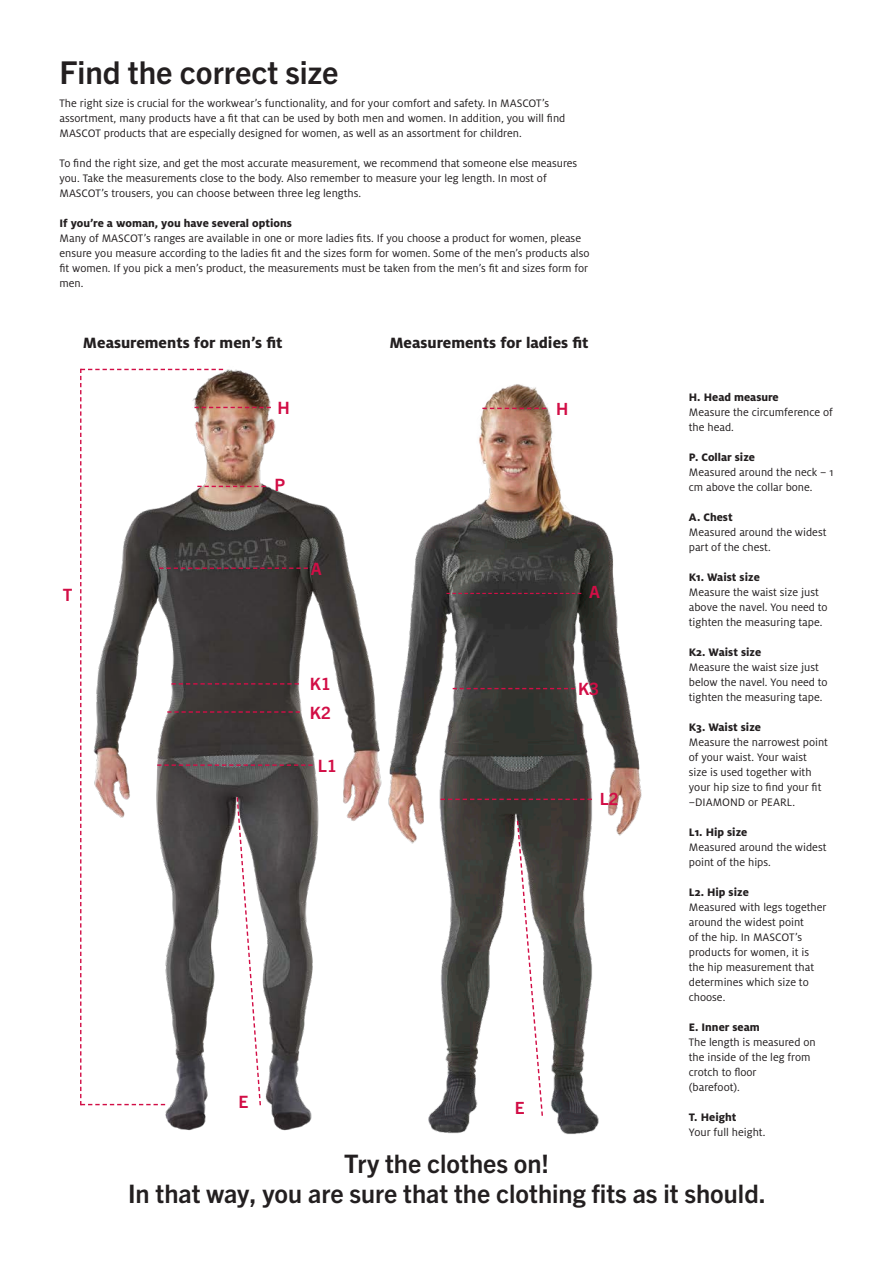
<style>
.page{position:relative;width:893px;height:1263px;background:#fff}
.page>*{position:absolute;margin:0;border:0;box-sizing:border-box;transform-origin:0 0}
.t1{font:700 31.5px "Trade Gothic Next LT Pro";color:#231f20}
.t2{font:700 25.5px/30px "Trade Gothic Next LT Pro";color:#231f20;text-align:center}
.t3{font:700 16.95px/28.2px "Trade Gothic Next LT Pro";color:#d20e46}
.t4{font:700 16.8px "Trade Gothic Next LT Pro";color:#d20e46}
.t5{font:800 16.5px "Milo Pro";color:#231f20}
.t6{font:12px/15px "Milo Pro";color:#231f20}
.t7{font:800 12px "Milo Pro";color:#231f20}
</style>
<div class="page">
<img style="left:80px;top:368px;width:265px;height:763px">
<svg style="left:80px;top:369px;width:233px;height:738px"></svg>
<img style="left:345px;top:384px;width:297px;height:750px">
<svg style="left:516px;top:819px;width:28px;height:298px"></svg>
<svg style="left:482px;top:408px;width:64px;height:1px"></svg>
<svg style="left:441px;top:799px;width:151px;height:1px"></svg>
<svg style="left:446px;top:593px;width:135px;height:1px"></svg>
<svg style="left:453px;top:688px;width:122px;height:1px"></svg>
<h1 class="t1" style="left:60px;top:50px;width:281px">Find the correct size</h1>
<p class="t6" style="left:60px;top:96px;width:507px">The right size is crucial for the workwear’s functionality, and for your comfort and safety. In MASCOT’s assortment, many products have a fit that can be used by both men and women. In addition, you will find<br>MASCOT products that are especially designed for women, as well as an assortment for children.</p>
<p class="t6" style="left:60px;top:156px;width:519px">To find the right size, and get the most accurate measurement, we recommend that someone else measures you. Take the measurements close to the body. Also remember to measure your leg length. In most of<br>MASCOT’s trousers, you can choose between three leg lengths.</p>
<p class="t7" style="left:60px;top:217px;width:234px">If you’re a woman, you have several options</p>
<p class="t6" style="left:60px;top:231px;width:531px">Many of MASCOT’s ranges are available in one or more ladies fits. If you choose a product for women, please ensure you measure according to the ladies fit and the sizes form for women. Some of the men’s products also fit women. If you pick a men’s product, the measurements must be taken from the men’s fit and sizes form for men.</p>
<h3 class="t5" style="left:83px;top:333px;width:201px">Measurements for men’s fit</h3>
<h3 class="t5" style="left:389px;top:333px;width:201px">Measurements for ladies fit</h3>
<h3 class="t3" style="left:63px;top:580px;width:11px">T</h3>
<h3 class="t3" style="left:277px;top:393px;width:14px">H</h3>
<h3 class="t3" style="left:275px;top:469px;width:12px">P</h3>
<h3 class="t3" style="left:311px;top:553px;width:13px">A</h3>
<h3 class="t4" style="left:556px;top:397px;width:14px">H</h3>
<h3 class="t4" style="left:589px;top:580px;width:12px">A</h3>
<h3 class="t3" style="left:310px;top:669px;width:22px">K1<br>K2</h3>
<h3 class="t3" style="left:578px;top:674px;width:22px">K3</h3>
<h3 class="t3" style="left:318px;top:750px;width:20px">L1</h3>
<h3 class="t4" style="left:600px;top:787px;width:20px">L2</h3>
<h3 class="t3" style="left:238px;top:1087px;width:11px">E</h3>
<h3 class="t4" style="left:515px;top:1096px;width:11px">E</h3>
<p class="t7" style="left:689px;top:390px;width:91px">H. Head measure</p>
<p class="t6" style="left:689px;top:405px;width:145px">Measure the circumference of the head.</p>
<p class="t7" style="left:689px;top:450px;width:68px">P. Collar size</p>
<p class="t6" style="left:689px;top:465px;width:146px">Measured around the neck – 1 cm above the collar bone.</p>
<p class="t7" style="left:689px;top:510px;width:45px">A. Chest</p>
<p class="t6" style="left:689px;top:525px;width:139px">Measured around the widest part of the chest.</p>
<p class="t7" style="left:689px;top:570px;width:72px">K1. Waist size</p>
<p class="t6" style="left:689px;top:585px;width:140px">Measure the waist size just above the navel. You need to tighten the measuring tape.</p>
<p class="t7" style="left:689px;top:645px;width:74px">K2. Waist size</p>
<p class="t6" style="left:689px;top:660px;width:140px">Measure the waist size just below the navel. You need to tighten the measuring tape.</p>
<p class="t7" style="left:689px;top:720px;width:74px">K3. Waist size</p>
<p class="t6" style="left:689px;top:735px;width:141px">Measure the narrowest point of your waist. Your waist size is used together with your hip size to find your fit –DIAMOND or PEARL.</p>
<p class="t7" style="left:689px;top:825px;width:60px">L1. Hip size</p>
<p class="t6" style="left:689px;top:840px;width:139px">Measured around the widest point of the hips.</p>
<p class="t7" style="left:689px;top:885px;width:61px">L2. Hip size</p>
<p class="t6" style="left:689px;top:900px;width:139px">Measured with legs together around the widest point<br>of the hip. In MASCOT’s products for women, it is the hip measurement that determines which size to choose.</p>
<p class="t7" style="left:689px;top:1020px;width:73px">E. Inner seam</p>
<p class="t6" style="left:689px;top:1035px;width:128px">The length is measured on the inside of the leg from crotch to floor<br>(barefoot).</p>
<p class="t7" style="left:689px;top:1110px;width:49px">T. Height</p>
<p class="t6" style="left:689px;top:1125px;width:78px">Your full height.</p>
<h2 class="t2" style="left:128px;top:1147px;width:639px">Try the clothes on!<br>In that way, you are sure that the clothing fits as it should.</h2>
</div>
